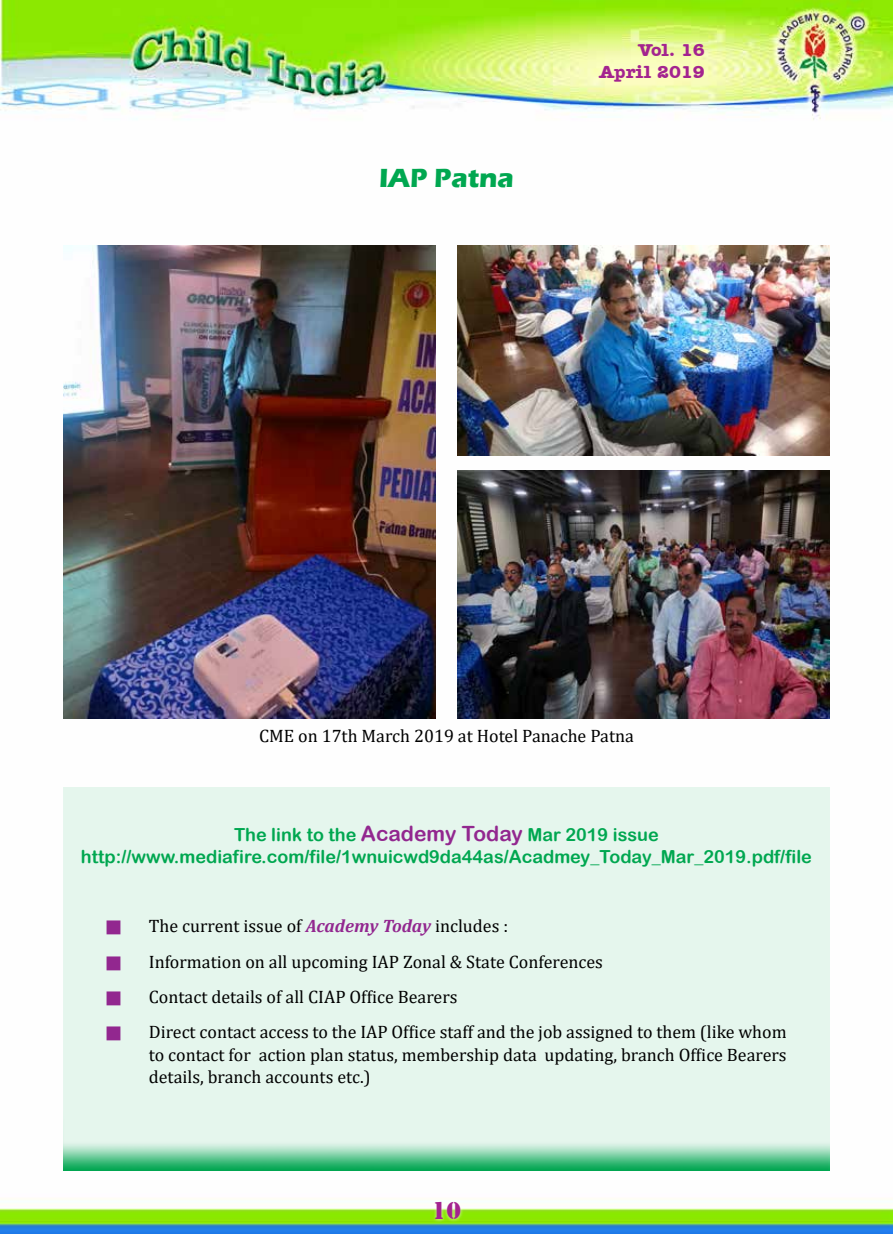
<style>
.page{position:relative;width:893px;height:1234px;background:#fff}
.page>*{position:absolute;margin:0;border:0;box-sizing:border-box;transform-origin:0 0}
.t1{font:700 27px "Eras ITC";color:#00a750}
.t2{font:25.5px "Army";color:#a3238f}
.t3{font:18px/22.5px "Cambria";color:#000;text-align:justify}
.t4{font:18px/21.6px "Arial Rounded MT Bold";color:#00a750;text-align:center}
.t5{font:700 18px/21.6px "Amer Typewriter IT Cby BT";color:#a3238f}
.s1{font-size:21px;color:#92278f}
.s2{color:#92278f}
.s3{font-weight:700;font-style:italic;color:#92278f}
</style>
<div class="page">
<img style="left:0;top:0;width:893px;height:1233px">
<div style="left:432px;top:1198px;width:32px;height:23px;background:#fff;opacity:.75"></div>
<div style="left:64px;top:787px;width:765px;height:382px;background:#e5f6ed"></div>
<img style="left:64px;top:245px;width:372px;height:473px">
<img style="left:457px;top:470px;width:372px;height:248px">
<img style="left:457px;top:245px;width:372px;height:210px">
<h1 class="t1" style="left:379px;top:162px;width:136px">IAP Patna</h1>
<p class="t5" style="left:570px;top:39px;width:137px;text-indent:81px">Vol. 1<br>January</p>
<p class="t5" style="left:599px;top:39px;width:107px;text-align:right">Vol. 16<br>April 2019</p>
<p class="t5" style="left:693px;top:60px;width:13px">8</p>
<p class="t3" style="left:259px;top:724px;width:376px">CME on 17th March 2019 at Hotel Panache Patna</p>
<p class="t4" style="left:81px;top:823px;width:732px">The link to the <span class="s1">Academy Today</span> Mar 2019 issue http://www.mediafire.com/file/1wnuicwd9da44as/Acadmey_Today_Mar_2019.pdf/file</p>
<p class="t3" style="left:106px;top:914px;width:403px"><span class="s2">■</span> The current issue of <span class="s3">Academy Today</span> includes :</p>
<p class="t3" style="left:106px;top:949px;width:498px"><span class="s2">■</span> Information on all upcoming IAP Zonal &amp; State Conferences</p>
<p class="t3" style="left:106px;top:985px;width:353px"><span class="s2">■</span> Contact details of all CIAP Office Bearers</p>
<p class="t3" style="left:149px;top:1020px;width:639px;text-indent:-43px"><span class="s2">■</span> Direct contact access to the IAP Office staff and the job assigned to them (like whom to contact for action plan status, membership data updating, branch Office Bearers details, branch accounts etc.)</p>
<h2 class="t2" style="left:432px;top:1195px;width:31px">10</h2>
</div>
